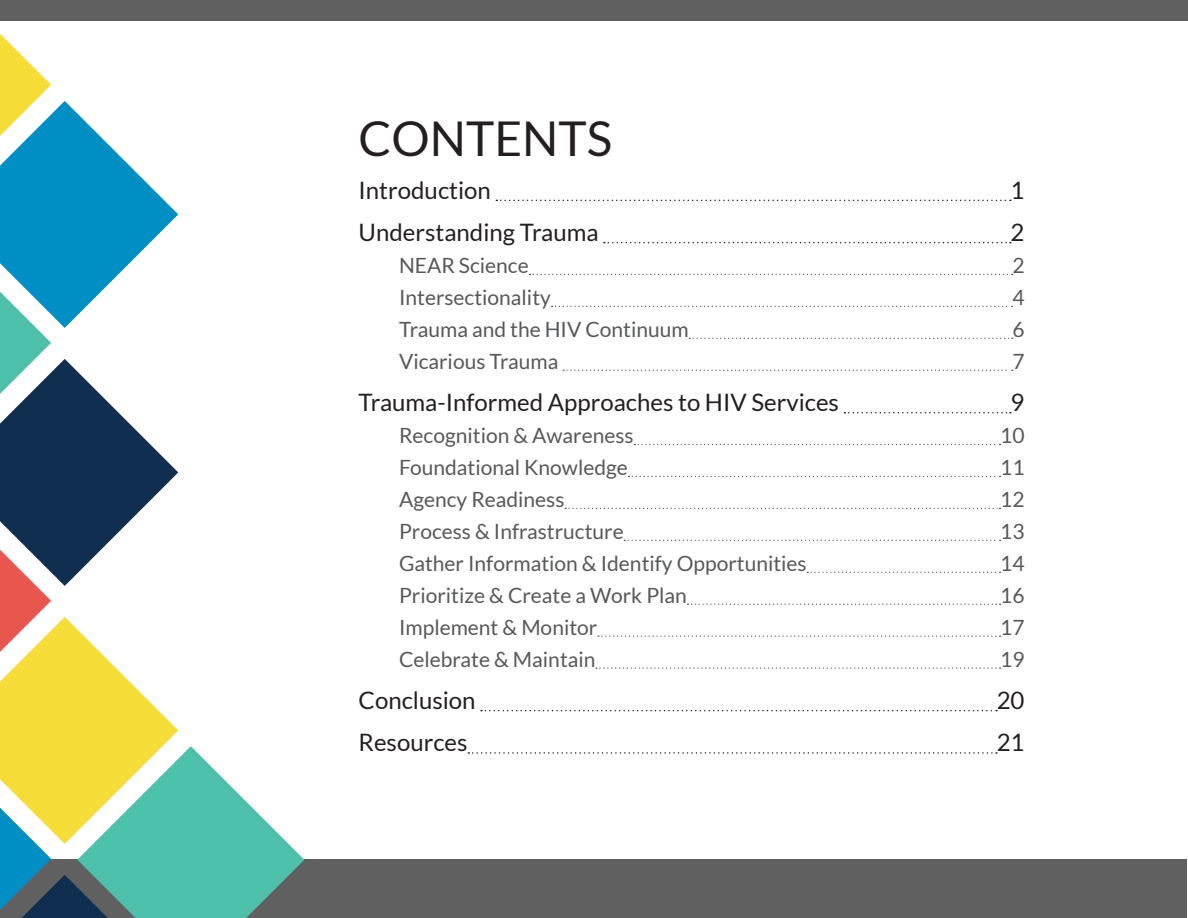
<style>
.page{position:relative;width:1188px;height:918px;background:#fff}
.page>*{position:absolute;margin:0;border:0;box-sizing:border-box;transform-origin:0 0}
.t1{font:48px "Lato";color:#231f20}
.t2{font:24px "Lato";color:#231f20}
.t3{font:21px "Lato";color:#57585a}
</style>
<div class="page">
<div style="left:1px;top:859px;width:1186px;height:59px;background:#5f605f"></div>
<div style="left:0;top:0;width:1188px;height:21px;background:#5f605f"></div>
<svg style="left:0;top:34px;width:304px;height:884px"></svg>
<svg style="left:496px;top:200px;width:515px;height:1px"></svg>
<svg style="left:604px;top:242px;width:407px;height:1px"></svg>
<svg style="left:529px;top:274px;width:484px;height:1px"></svg>
<svg style="left:552px;top:306px;width:461px;height:1px"></svg>
<svg style="left:689px;top:338px;width:324px;height:1px"></svg>
<svg style="left:563px;top:370px;width:450px;height:1px"></svg>
<svg style="left:844px;top:412px;width:167px;height:1px"></svg>
<svg style="left:634px;top:444px;width:367px;height:1px"></svg>
<svg style="left:628px;top:476px;width:373px;height:1px"></svg>
<svg style="left:565px;top:508px;width:436px;height:1px"></svg>
<svg style="left:624px;top:540px;width:377px;height:1px"></svg>
<svg style="left:807px;top:572px;width:194px;height:1px"></svg>
<svg style="left:688px;top:604px;width:313px;height:1px"></svg>
<svg style="left:598px;top:636px;width:403px;height:1px"></svg>
<svg style="left:596px;top:667px;width:405px;height:2px"></svg>
<svg style="left:481px;top:710px;width:516px;height:1px"></svg>
<svg style="left:468px;top:752px;width:529px;height:2px"></svg>
<h1 class="t1" style="left:359px;top:109px;width:255px">CONTENTS</h1>
<p class="t2" style="left:359px;top:175px;width:134px">Introduction</p>
<p class="t2" style="left:1011px;top:175px;width:15px">1</p>
<p class="t2" style="left:359px;top:217px;width:242px">Understanding Trauma</p>
<p class="t2" style="left:1011px;top:217px;width:15px">2</p>
<p class="t3" style="left:399px;top:252px;width:131px">NEAR Science</p>
<p class="t3" style="left:1012px;top:252px;width:14px">2</p>
<p class="t3" style="left:399px;top:284px;width:153px">Intersectionality</p>
<p class="t3" style="left:1012px;top:284px;width:14px">4</p>
<p class="t3" style="left:399px;top:316px;width:291px">Trauma and the HIV Continuum</p>
<p class="t3" style="left:1012px;top:316px;width:14px">6</p>
<p class="t3" style="left:399px;top:348px;width:161px">Vicarious Trauma</p>
<p class="t3" style="left:1012px;top:348px;width:14px">7</p>
<p class="t2" style="left:359px;top:387px;width:482px">Trauma-Informed Approaches to HIV Services</p>
<p class="t2" style="left:1011px;top:387px;width:15px">9</p>
<p class="t3" style="left:399px;top:422px;width:236px">Recognition &amp; Awareness</p>
<p class="t3" style="left:1000px;top:422px;width:26px">10</p>
<p class="t3" style="left:399px;top:454px;width:230px">Foundational Knowledge</p>
<p class="t3" style="left:1000px;top:454px;width:26px">11</p>
<p class="t3" style="left:399px;top:486px;width:167px">Agency Readiness</p>
<p class="t3" style="left:1000px;top:486px;width:26px">12</p>
<p class="t3" style="left:399px;top:518px;width:226px">Process &amp; Infrastructure</p>
<p class="t3" style="left:1000px;top:518px;width:26px">13</p>
<p class="t3" style="left:399px;top:550px;width:409px">Gather Information &amp; Identify Opportunities</p>
<p class="t3" style="left:1000px;top:550px;width:26px">14</p>
<p class="t3" style="left:399px;top:582px;width:289px">Prioritize &amp; Create a Work Plan</p>
<p class="t3" style="left:1000px;top:582px;width:26px">16</p>
<p class="t3" style="left:399px;top:614px;width:200px">Implement &amp; Monitor</p>
<p class="t3" style="left:1000px;top:614px;width:26px">17</p>
<p class="t3" style="left:399px;top:646px;width:198px">Celebrate &amp; Maintain</p>
<p class="t3" style="left:1000px;top:646px;width:26px">19</p>
<p class="t2" style="left:359px;top:685px;width:119px">Conclusion</p>
<p class="t2" style="left:997px;top:685px;width:29px">20</p>
<p class="t2" style="left:359px;top:728px;width:111px">Resources</p>
<p class="t2" style="left:997px;top:728px;width:29px">21</p>
</div>
